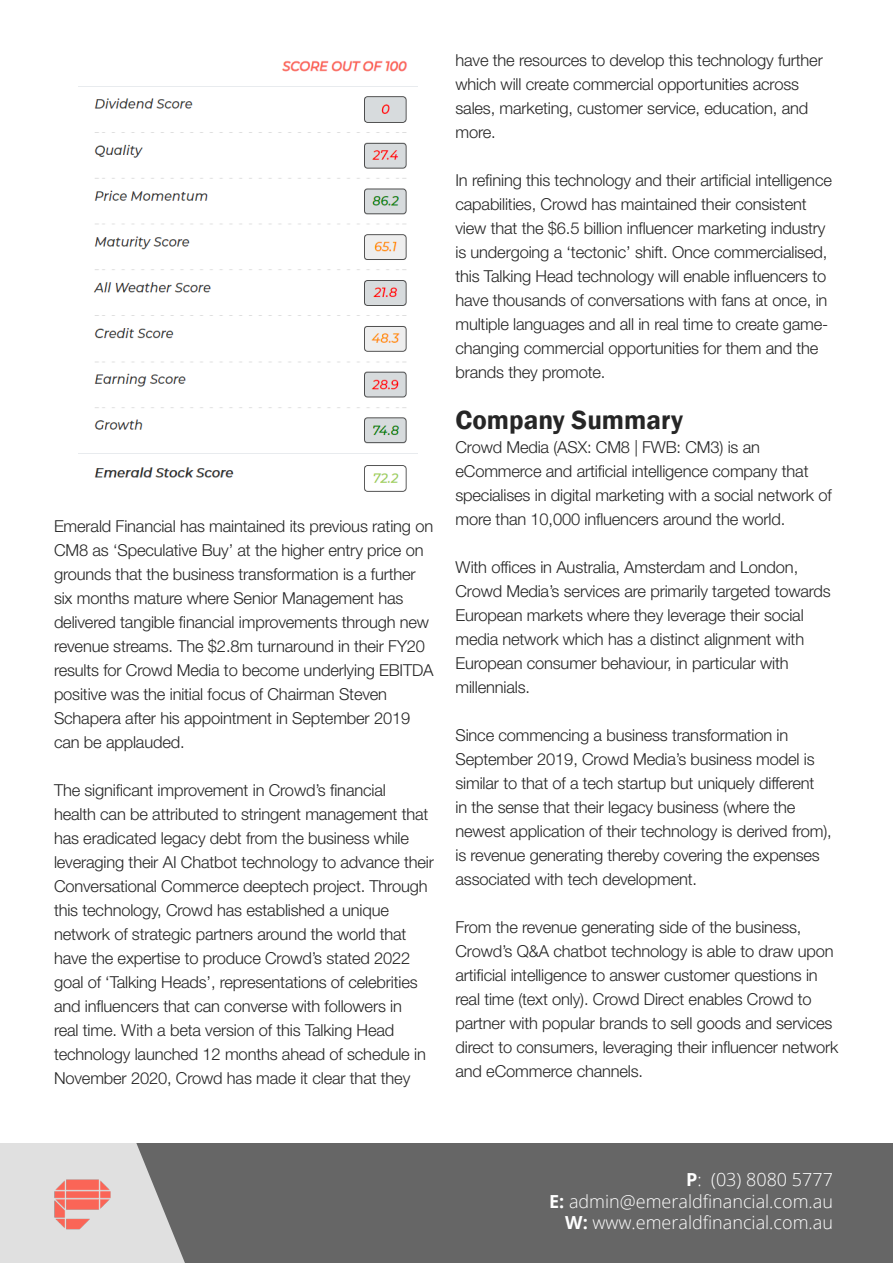
<style>
.page{position:relative;width:893px;height:1263px;background:#fff}
.page>*{position:absolute;margin:0;border:0;box-sizing:border-box;transform-origin:0 0}
.t1{font:600 27px "Franklin Gothic";color:#262626}
.t2{font:300 18px "Open Sans";color:#fff}
.t3{font:300 16.5px/24px "Helvetica Neue LT Std";letter-spacing:-.01em;color:#262626}
.s1{font-weight:700}
</style>
<div class="page">
<div style="left:0;top:1143px;width:893px;height:120px;background:#666"></div>
<svg style="left:0;top:1143px;width:185px;height:120px;fill:#e0e0e0"></svg>
<img style="left:22px;top:1143px;width:121px;height:120px">
<img style="left:79px;top:60px;width:338px;height:432px">
<p class="t3" style="left:54px;top:514px;width:381px">Emerald Financial has maintained its previous rating on CM8 as ‘Speculative Buy’ at the higher entry price on grounds that the business transformation is a further six months mature where Senior Management has delivered tangible financial improvements through new revenue streams. The $2.8m turnaround in their FY20 results for Crowd Media to become underlying EBITDA positive was the initial focus of Chairman Steven Schapera after his appointment in September 2019 can be applauded.</p>
<p class="t3" style="left:54px;top:778px;width:381px">The significant improvement in Crowd’s financial<br>health can be attributed to stringent management that has eradicated legacy debt from the business while leveraging their AI Chatbot technology to advance their Conversational Commerce deeptech project. Through this technology, Crowd has established a unique network of strategic partners around the world that have the expertise to produce Crowd’s stated 2022 goal of ‘Talking Heads’, representations of celebrities and influencers that can converse with followers in<br>real time. With a beta version of this Talking Head technology launched 12 months ahead of schedule in November 2020, Crowd has made it clear that they</p>
<p class="t3" style="left:455px;top:48px;width:369px">have the resources to develop this technology further which will create commercial opportunities across sales, marketing, customer service, education, and more.</p>
<p class="t3" style="left:455px;top:168px;width:378px">In refining this technology and their artificial intelligence capabilities, Crowd has maintained their consistent view that the $6.5 billion influencer marketing industry is undergoing a ‘tectonic’ shift. Once commercialised, this Talking Head technology will enable influencers to have thousands of conversations with fans at once, in multiple languages and all in real time to create game&shy;changing commercial opportunities for them and the brands they promote.</p>
<p class="t1" style="left:455px;top:403px;width:229px">Company Summary</p>
<p class="t3" style="left:455px;top:435px;width:378px">Crowd Media (ASX: CM8 | FWB: CM3) is an eCommerce and artificial intelligence company that specialises in digital marketing with a social network of more than 10,000 influencers around the world.</p>
<p class="t3" style="left:455px;top:555px;width:377px">With offices in Australia, Amsterdam and London, Crowd Media’s services are primarily targeted towards European markets where they leverage their social media network which has a distinct alignment with European consumer behaviour, in particular with millennials.</p>
<p class="t3" style="left:455px;top:723px;width:378px">Since commencing a business transformation in September 2019, Crowd Media’s business model is similar to that of a tech startup but uniquely different<br>in the sense that their legacy business (where the newest application of their technology is derived from), is revenue generating thereby covering the expenses associated with tech development.</p>
<p class="t3" style="left:455px;top:915px;width:384px">From the revenue generating side of the business, Crowd’s Q&amp;A chatbot technology is able to draw upon artificial intelligence to answer customer questions in real time (text only). Crowd Direct enables Crowd to partner with popular brands to sell goods and services direct to consumers, leveraging their influencer network and eCommerce channels.</p>
<p class="t2" style="left:686px;top:1167px;width:148px"><span class="s1">P</span>: (03) 8080 5777</p>
<p class="t2" style="left:549px;top:1189px;width:285px"><span class="s1">E:</span> admin@emeraldfinancial.com.au</p>
<p class="t2" style="left:565px;top:1210px;width:269px"><span class="s1">W:</span> www.emeraldfinancial.com.au</p>
</div>
